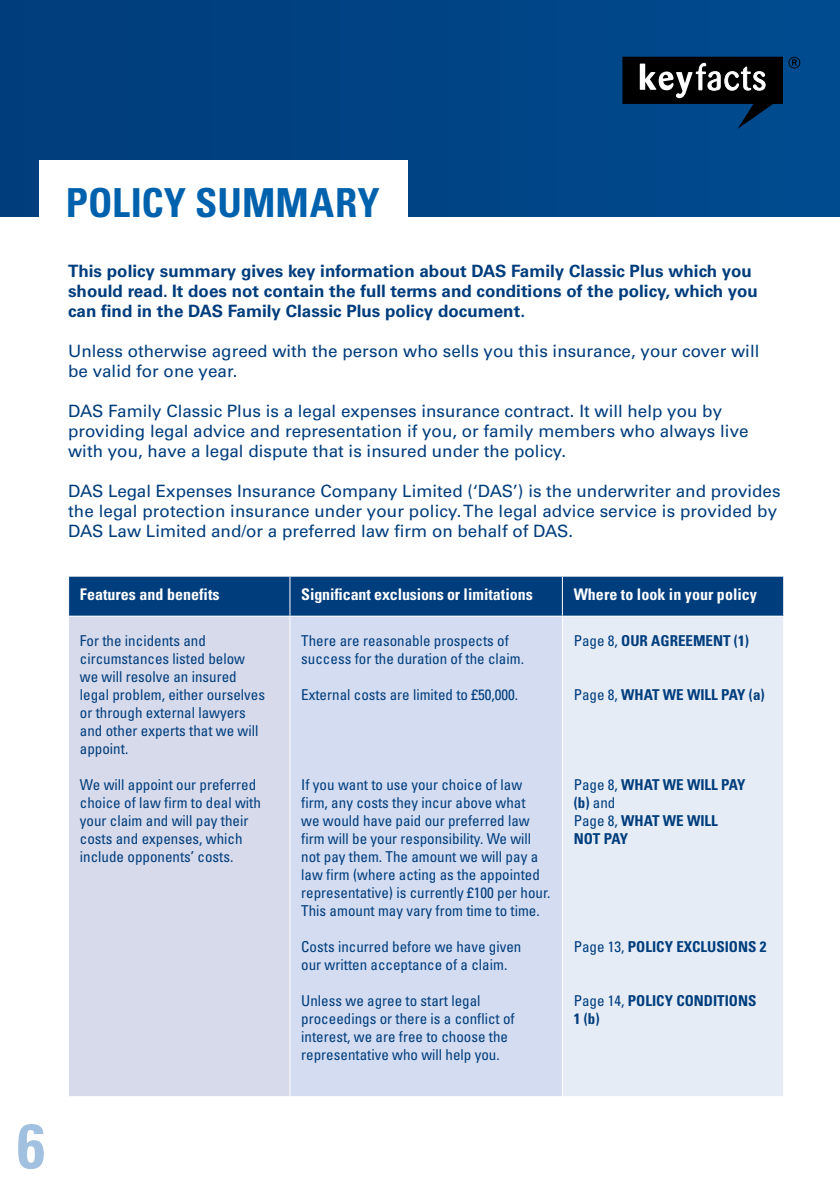
<style>
.page{position:relative;width:840px;height:1191px;background:#fff}
.page>*{position:absolute;margin:0;border:0;box-sizing:border-box;transform-origin:0 0}
.t1{font:700 condensed 63px "Univers LT Std";color:#a2c0df}
.t2{font:700 condensed 40px "Univers LT Std";letter-spacing:.005em;color:#0061ad}
.t3{font:17px/20px "Univers LT Std";color:#003d7c}
.t4{font:700 17px/20px "Univers LT Std";color:#003d7c}
.t5{font:700 condensed 16px "Univers LT Std";color:#fff}
.t6{font:condensed 15px/18px "Univers LT Std";color:#003d7c}
.t7{font:700 condensed 15px/18px "Univers LT Std";color:#003d7c}
.s1{font-weight:400}
</style>
<div class="page">
<div style="left:0;top:0;width:839px;height:217px;background:#004384"></div>
<svg style="left:622px;top:57px;width:160px;height:72px"></svg>
<svg style="left:788px;top:57px;width:11px;height:11px"></svg>
<div style="left:40px;top:160px;width:367px;height:81px;background:#fff"></div>
<div style="left:69px;top:576px;width:713px;height:39px;background:#003d7c"></div>
<div style="left:69px;top:616px;width:221px;height:480px;background:#d7daeb"></div>
<div style="left:290px;top:616px;width:272px;height:480px;background:#d3dcf1"></div>
<div style="left:562px;top:616px;width:221px;height:480px;background:#e5ecf6"></div>
<hr style="left:289px;top:616px;width:1px;height:480px;background:#fff">
<hr style="left:561px;top:616px;width:1px;height:480px;background:#fff">
<hr style="left:782px;top:616px;width:1px;height:480px;background:#fff">
<hr style="left:289px;top:576px;width:1px;height:39px;background:#fff">
<hr style="left:561px;top:576px;width:1px;height:39px;background:#fff">
<h2 class="t2" style="left:66px;top:178px;width:315px">POLICY SUMMARY</h2>
<p class="t4" style="left:68px;top:261px;width:691px">This policy summary gives key information about DAS Family Classic Plus which you should read. It does not contain the full terms and conditions of the policy, which you can find in the DAS Family Classic Plus policy document.</p>
<p class="t3" style="left:68px;top:341px;width:692px">Unless otherwise agreed with the person who sells you this insurance, your cover will be valid for one year.</p>
<p class="t3" style="left:68px;top:401px;width:681px">DAS Family Classic Plus is a legal expenses insurance contract. It will help you by providing legal advice and representation if you, or family members who always live with you, have a legal dispute that is insured under the policy.</p>
<p class="t3" style="left:68px;top:481px;width:713px">DAS Legal Expenses Insurance Company Limited (‘DAS’) is the underwriter and provides the legal protection insurance under your policy. The legal advice service is provided by<br>DAS Law Limited and/or a preferred law firm on behalf of DAS.</p>
<p class="t5" style="left:80px;top:584px;width:141px">Features and benefits</p>
<p class="t5" style="left:301px;top:584px;width:233px">Significant exclusions or limitations</p>
<p class="t5" style="left:573px;top:584px;width:185px">Where to look in your policy</p>
<p class="t6" style="left:80px;top:631px;width:186px">For the incidents and circumstances listed below we will resolve an insured legal problem, either ourselves or through external lawyers and other experts that we will appoint.</p>
<p class="t6" style="left:80px;top:775px;width:182px">We will appoint our preferred choice of law firm to deal with your claim and will pay their costs and expenses, which include opponents’ costs.</p>
<p class="t7" style="left:573px;top:631px;width:176px"><span class="s1">Page 8,</span> OUR AGREEMENT (1)</p>
<p class="t7" style="left:573px;top:685px;width:192px"><span class="s1">Page 8,</span> WHAT WE WILL PAY (a)</p>
<p class="t6" style="left:301px;top:631px;width:224px">There are reasonable prospects of success for the duration of the claim.</p>
<p class="t6" style="left:301px;top:685px;width:218px">External costs are limited to £50,000.</p>
<p class="t6" style="left:301px;top:775px;width:250px">If you want to use your choice of law firm, any costs they incur above what<br>we would have paid our preferred law firm will be your responsibility. We will not pay them. The amount we will pay a law firm (where acting as the appointed representative) is currently £100 per hour.<br>This amount may vary from time to time.</p>
<p class="t6" style="left:301px;top:937px;width:221px">Costs incurred before we have given our written acceptance of a claim.</p>
<p class="t6" style="left:301px;top:991px;width:215px">Unless we agree to start legal proceedings or there is a conflict of interest, we are free to choose the representative who will help you.</p>
<p class="t7" style="left:573px;top:775px;width:173px"><span class="s1">Page 8,</span> WHAT WE WILL PAY (b) <span class="s1">and<br>Page 8,</span> WHAT WE WILL<br>NOT PAY</p>
<p class="t7" style="left:573px;top:937px;width:194px"><span class="s1">Page 13,</span> POLICY EXCLUSIONS 2</p>
<p class="t7" style="left:573px;top:991px;width:184px"><span class="s1">Page 14,</span> POLICY CONDITIONS<br>1 (b)</p>
<h1 class="t1" style="left:17px;top:1107px;width:29px">6</h1>
</div>
